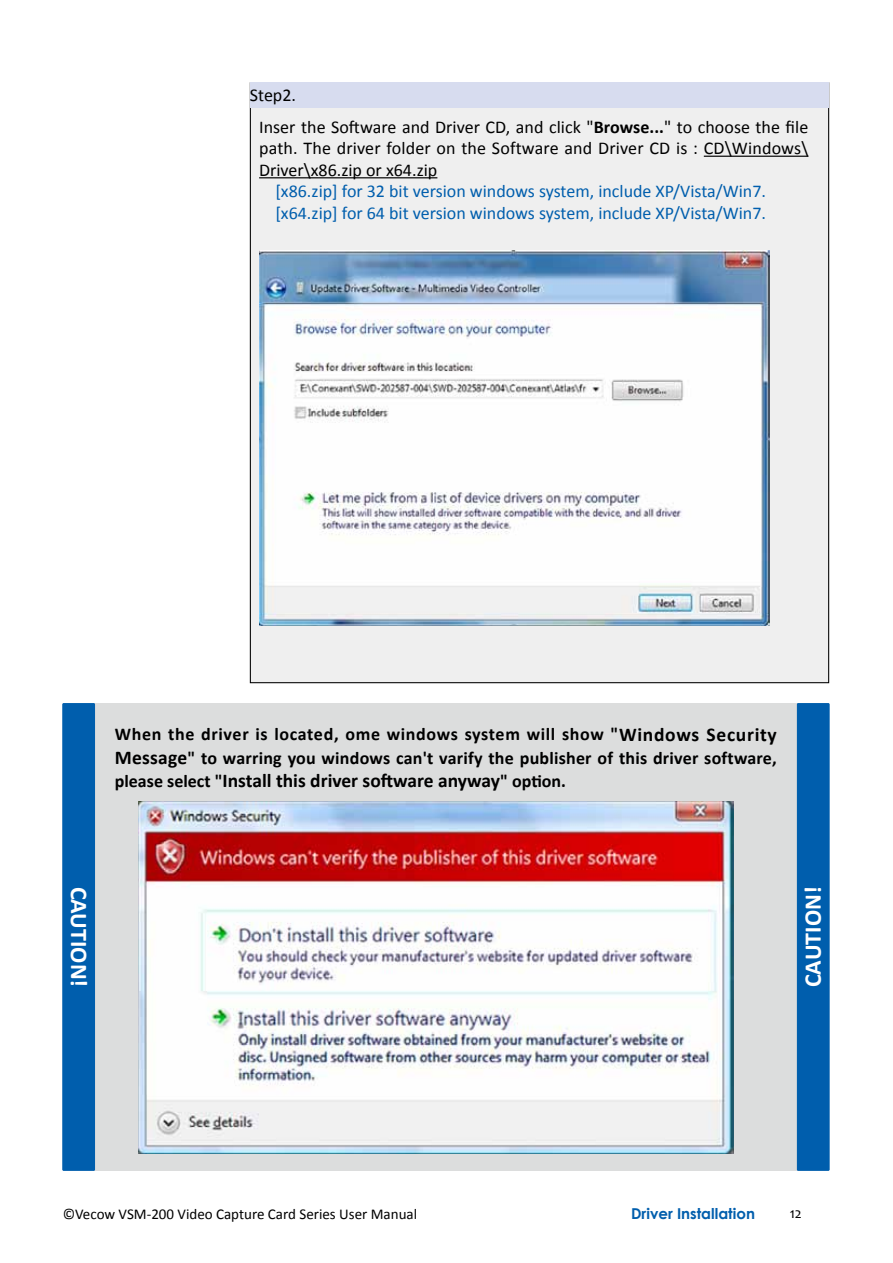
<style>
.page{position:relative;width:893px;height:1263px;background:#fff}
.page>*{position:absolute;margin:0;border:0;box-sizing:border-box;transform-origin:0 0}
.t1{font:700 24px "Calibri";color:#fff}
.t2{font:700 19.5px "Calibri";color:#000}
.t3{font:18px/21.6px "Calibri";letter-spacing:.005em;color:#000;text-align:justify}
.t4{font:700 18px/23.4px "Calibri";letter-spacing:.015em;color:#000}
.t5{font:18px/21.6px "Calibri";color:#005ead}
.t6{font:15px "Calibri";color:#000}
.t7{font:700 15px "Century Gothic";color:#005ead}
.t8{font:15px "Candara";color:#000}
.s1{font-weight:700}
.s2{font-size:19.5px}
.s3{font-size:18px}
</style>
<div class="page">
<div style="left:250px;top:83px;width:579px;height:600px;background:#efefef"></div>
<hr style="left:704px;top:156px;width:104px;height:1px;background:#000">
<hr style="left:259px;top:177px;width:178px;height:1px;background:#000">
<div style="left:250px;top:82px;width:578px;height:26px;background:#d7dcef"></div>
<div style="left:94px;top:703px;width:704px;height:468px;background:#dcdddd"></div>
<svg style="left:62px;top:703px;width:33px;height:468px;background:#0561ae"></svg>
<div style="left:796px;top:703px;width:34px;height:468px;background:#005ead"></div>
<img style="left:259px;top:251px;width:510px;height:375px">
<img style="left:138px;top:801px;width:595px;height:353px">
<p class="t3" style="left:250px;top:84px;width:48px">Step2.</p>
<p class="t3" style="left:259px;top:116px;width:551px">Inser the Software and Driver CD, and click "<span class="s1">Browse...</span>" to choose the file path. The driver folder on the Software and Driver CD is : CD\Windows\ Driver\x86.zip or x64.zip</p>
<p class="t5" style="left:275px;top:181px;width:492px">[x86.zip] for 32 bit version windows system, include XP/Vista/Win7. [x64.zip] for 64 bit version windows system, include XP/Vista/Win7.</p>
<p class="t4" style="left:115px;top:722px;width:664px">When the driver is located, ome windows system will show "<span class="s2">Windows Security<br>Message</span>" to warring you windows can't varify the publisher of this driver software,</p>
<p class="t2" style="left:115px;top:768px;width:453px"><span class="s3">please select "</span>Install this driver software anyway<span class="s3">" option.</span></p>
<h1 class="t1" style="left:94px;top:887px;width:102px;rotate:90deg">CAUTION!</h1>
<h1 class="t1" style="left:797px;top:987px;width:102px;rotate:-90deg">CAUTION!</h1>
<p class="t6" style="left:63px;top:1204px;width:356px">©Vecow VSM-200 Video Capture Card Series User Manual</p>
<p class="t7" style="left:631px;top:1202px;width:125px">Driver Installation</p>
<p class="t8" style="left:790px;top:1204px;width:14px">12</p>
</div>
